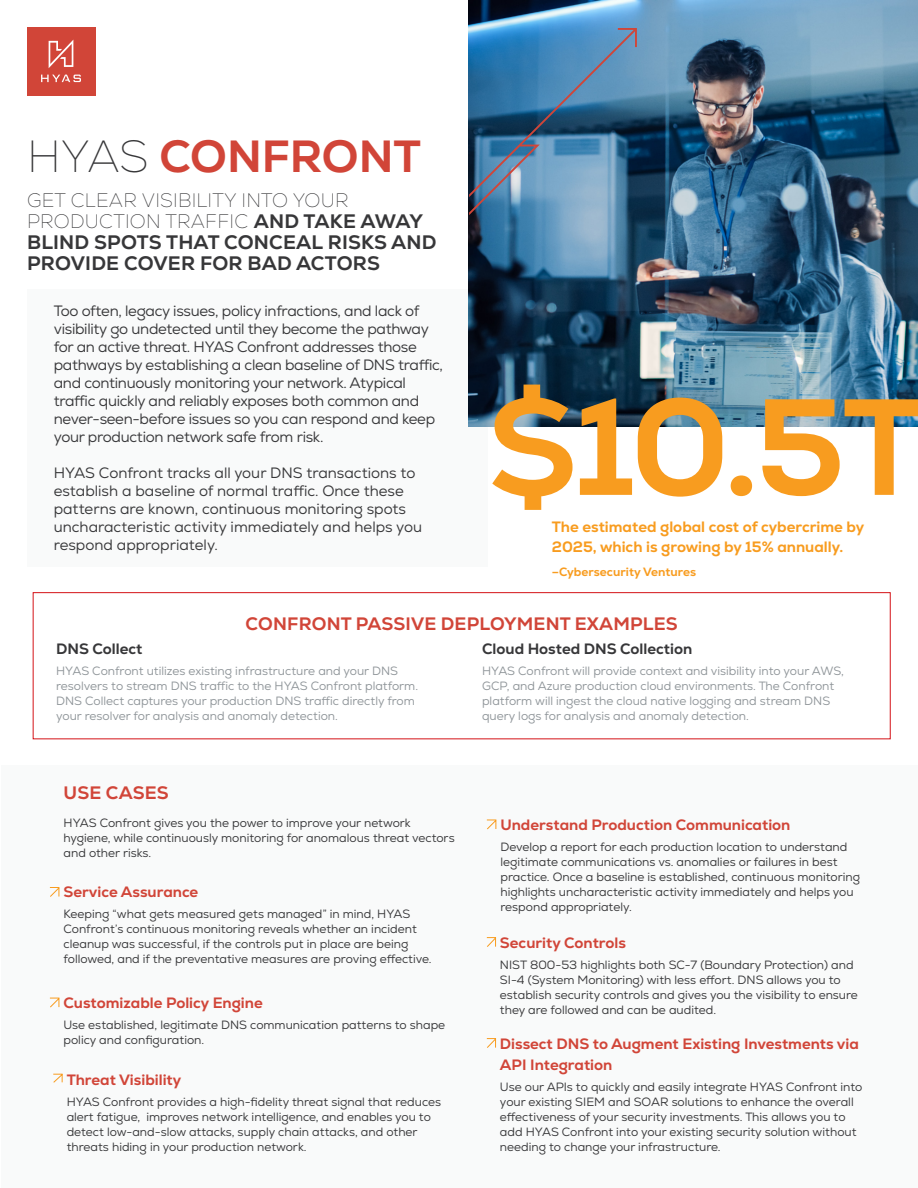
<style>
.page{position:relative;width:918px;height:1188px;background:#fff}
.page>*{position:absolute;margin:0;border:0;box-sizing:border-box;transform-origin:0 0}
.t1{font:800 136.5px "Nexa";color:#f89c1f}
.t2{font:800 45px "Nexa";letter-spacing:-.005em;color:#d14538}
.t3{font:800 19.5px/21px "Nexa";letter-spacing:.01em;color:#373739}
.t4{font:800 18px "Nexa";letter-spacing:.01em;color:#d14538}
.BODY{font:15px/18px "Nexa";letter-spacing:-.02em;color:#373739}
.BODY-2{font:15px/18px "Nexa";color:#373739}
.BODY_SMALL{font:800 15px/21px "Nexa";color:#d14538}
.BODY-3{font:800 15px/19.5px "Nexa";color:#f89c1f}
.BODY_SMALL-2{font:800 15px "Nexa";color:#373739}
.BODY_SMALL-3{font:12px/15px "Nexa";color:#373739}
.BODY_SMALL-4{font:12px/15px "Nexa";color:#8f9599}
.BODY_SMALL-5{font:800 12px "Nexa";color:#f89c1f}
.s1{font-weight:100;color:#373739}
.s2{font-weight:100}
</style>
<div class="page">
<div style="left:27px;top:290px;width:460px;height:277px;background:#f9fafa"></div>
<div style="left:1px;top:765px;width:917px;height:423px;background:#f9fafa"></div>
<svg style="left:53px;top:1073px;width:10px;height:10px"></svg>
<svg style="left:49px;top:887px;width:11px;height:10px"></svg>
<svg style="left:486px;top:937px;width:11px;height:10px"></svg>
<svg style="left:49px;top:997px;width:11px;height:11px"></svg>
<svg style="left:486px;top:819px;width:11px;height:11px"></svg>
<svg style="left:486px;top:1038px;width:11px;height:10px"></svg>
<div style="left:27px;top:27px;width:68px;height:68px;background:#d14538"></div>
<svg style="left:41px;top:75px;width:40px;height:7px"></svg>
<svg style="left:49px;top:40px;width:24px;height:28px"></svg>
<img style="left:469px;top:0;width:449px;height:427px">
<svg style="left:469px;top:28px;width:168px;height:187px;background:#497da6"></svg>
<p class="t2" style="left:27px;top:128px;width:395px"><span class="s1">HYAS</span> CONFRONT</p>
<p class="t3" style="left:27px;top:189px;width:411px"><span class="s2">GET CLEAR VISIBILITY INTO YOUR<br>PRODUCTION TRAFFIC</span> AND TAKE AWAY<br>BLIND SPOTS THAT CONCEAL RISKS AND<br>PROVIDE COVER FOR BAD ACTORS</p>
<p class="BODY" style="left:54px;top:302px;width:391px">Too often, legacy issues, policy infractions, and lack of visibility go undetected until they become the pathway for an active threat. HYAS Confront addresses those pathways by establishing a clean baseline of DNS traffic, and continuously monitoring your network. Atypical traffic quickly and reliably exposes both common and never-seen-before issues so you can respond and keep your production network safe from risk.</p>
<p class="BODY-2" style="left:54px;top:464px;width:370px">HYAS Confront tracks all your DNS transactions to establish a baseline of normal traffic. Once these patterns are known, continuous monitoring spots uncharacteristic activity immediately and helps you respond appropriately.</p>
<p class="t1" style="left:487px;top:360px;width:440px">$10.5T</p>
<p class="BODY-3" style="left:552px;top:517px;width:314px">The estimated global cost of cybercrime by<br>2025, which is growing by 15% annually.</p>
<p class="BODY_SMALL-5" style="left:552px;top:564px;width:146px">–Cybersecurity Ventures</p>
<p class="t4" style="left:246px;top:612px;width:434px">CONFRONT PASSIVE DEPLOYMENT EXAMPLES</p>
<p class="BODY_SMALL-2" style="left:56px;top:639px;width:88px">DNS Collect</p>
<p class="BODY_SMALL-4" style="left:56px;top:663px;width:363px">HYAS Confront utilizes existing infrastructure and your DNS resolvers to stream DNS traffic to the HYAS Confront platform.<br>DNS Collect captures your production DNS traffic directly from your resolver for analysis and anomaly detection.</p>
<p class="t4" style="left:64px;top:782px;width:107px">USE CASES</p>
<p class="BODY_SMALL-3" style="left:64px;top:815px;width:393px">HYAS Confront gives you the power to improve your network hygiene, while continuously monitoring for anomalous threat vectors and other risks.</p>
<p class="BODY_SMALL" style="left:64px;top:882px;width:136px">Service Assurance</p>
<p class="BODY_SMALL-3" style="left:64px;top:907px;width:370px">Keeping “what gets measured gets managed” in mind, HYAS Confront’s continuous monitoring reveals whether an incident cleanup was successful, if the controls put in place are being followed, and if the preventative measures are proving effective.</p>
<p class="BODY_SMALL" style="left:64px;top:992px;width:201px">Customizable Policy Engine</p>
<p class="BODY_SMALL-3" style="left:64px;top:1018px;width:383px">Use established, legitimate DNS communication patterns to shape policy and configuration.</p>
<p class="BODY_SMALL" style="left:67px;top:1069px;width:116px">Threat Visibility</p>
<p class="BODY_SMALL-3" style="left:67px;top:1094px;width:376px">HYAS Confront provides a high-fidelity threat signal that reduces alert fatigue, improves network intelligence, and enables you to detect low-and-slow attacks, supply chain attacks, and other threats hiding in your production network.</p>
<p class="BODY_SMALL-2" style="left:482px;top:639px;width:212px">Cloud Hosted DNS Collection</p>
<p class="BODY_SMALL-4" style="left:482px;top:663px;width:363px">HYAS Confront will provide context and visibility into your AWS, GCP, and Azure production cloud environments. The Confront platform will ingest the cloud native logging and stream DNS query logs for analysis and anomaly detection.</p>
<p class="BODY_SMALL" style="left:500px;top:814px;width:292px">Understand Production Communication</p>
<p class="BODY_SMALL-3" style="left:500px;top:839px;width:361px">Develop a report for each production location to understand legitimate communications vs. anomalies or failures in best practice. Once a baseline is established, continuous monitoring highlights uncharacteristic activity immediately and helps you respond appropriately.</p>
<p class="BODY_SMALL" style="left:500px;top:932px;width:127px">Security Controls</p>
<p class="BODY_SMALL-3" style="left:500px;top:957px;width:359px">NIST 800-53 highlights both SC-7 (Boundary Protection) and SI-4 (System Monitoring) with less effort. DNS allows you to establish security controls and gives you the visibility to ensure they are followed and can be audited.</p>
<p class="BODY_SMALL" style="left:500px;top:1033px;width:360px">Dissect DNS to Augment Existing Investments via<br>API Integration</p>
<p class="BODY_SMALL-3" style="left:500px;top:1079px;width:364px">Use our APIs to quickly and easily integrate HYAS Confront into your existing SIEM and SOAR solutions to enhance the overall effectiveness of your security investments. This allows you to add HYAS Confront into your existing security solution without needing to change your infrastructure.</p>
</div>
